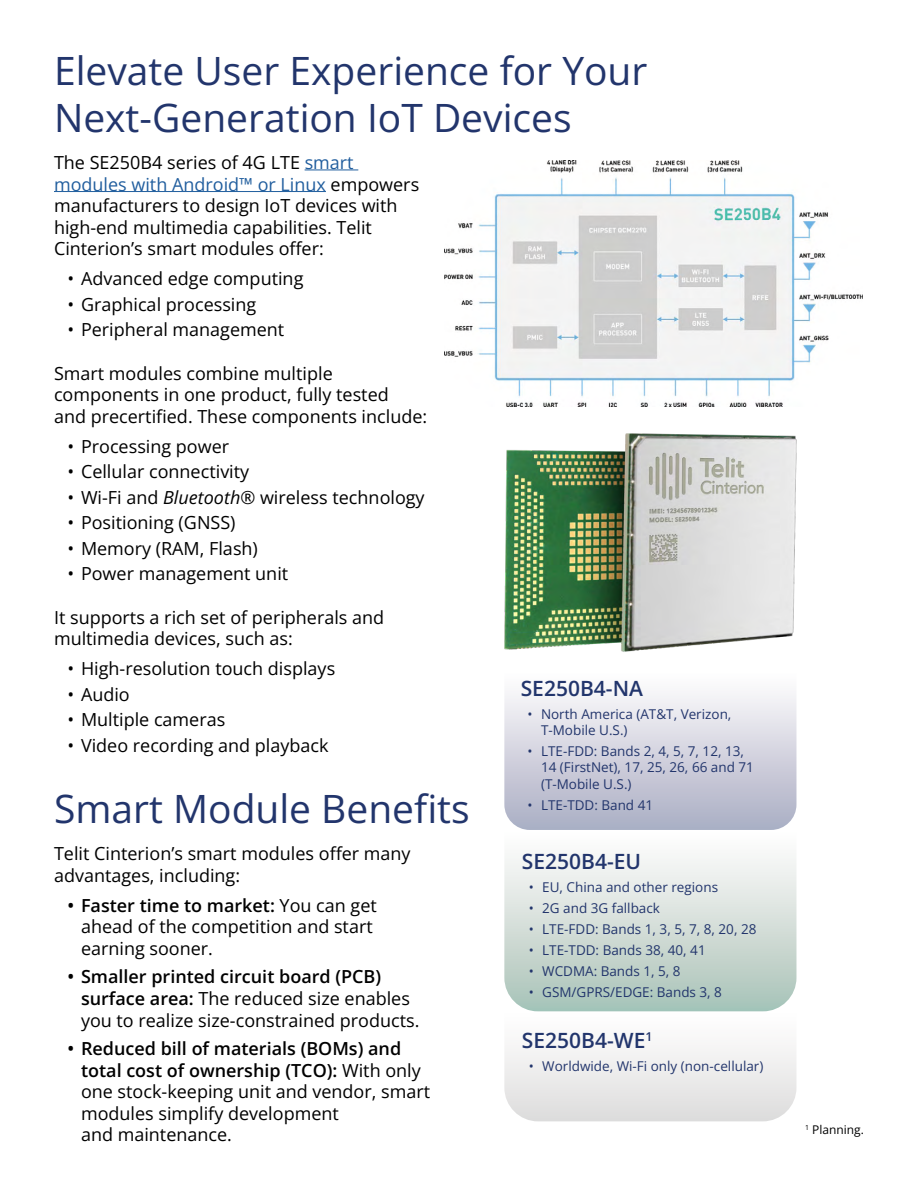
<style>
.page{position:relative;width:918px;height:1188px;background:#fff}
.page>*{position:absolute;margin:0;border:0;box-sizing:border-box;transform-origin:0 0}
.t1{font:39px/46.8px "Open Sans";color:#22356c}
.t2{font:600 21px "Open Sans";color:#22356c}
.t3{font:18px/21.6px "Open Sans";color:#000}
.t4{font:13.5px/16.2px "Open Sans";color:#22356c}
.t5{font:12px "Open Sans";color:#000}
.s1{color:#215e9e}
.s2{font-style:italic}
.s3{font-weight:600}
</style>
<div class="page">
<svg style="left:504px;top:858px;width:292px;height:153px;background:#d0dcd6"></svg>
<svg style="left:504px;top:1011px;width:292px;height:110px"></svg>
<hr style="left:305px;top:170px;width:53px;height:1px;background:#215e9e">
<hr style="left:54px;top:191px;width:272px;height:1px;background:#215e9e">
<svg style="left:504px;top:694px;width:292px;height:136px;background:#d0d0dd"></svg>
<img style="left:504px;top:433px;width:293px;height:219px">
<img style="left:444px;top:160px;width:419px;height:247px">
<h1 class="t1" style="left:54px;top:47px;width:595px">Elevate User Experience for Your<br>Next-Generation IoT Devices</h1>
<p class="t3" style="left:54px;top:151px;width:367px">The SE250B4 series of 4G LTE <span class="s1">smart modules with Android™ or Linux</span> empowers manufacturers to design IoT devices with high-end multimedia capabilities. Telit Cinterion’s smart modules offer:</p>
<p class="t3" style="left:68px;top:268px;width:237px">• Advanced edge computing</p>
<p class="t3" style="left:68px;top:293px;width:190px">• Graphical processing</p>
<p class="t3" style="left:68px;top:319px;width:218px">• Peripheral management</p>
<p class="t3" style="left:54px;top:362px;width:375px">Smart modules combine multiple components in one product, fully tested<br>and precertified. These components include:</p>
<p class="t3" style="left:68px;top:435px;width:163px">• Processing power</p>
<p class="t3" style="left:68px;top:461px;width:183px">• Cellular connectivity</p>
<p class="t3" style="left:68px;top:486px;width:359px">• Wi-Fi and <span class="s2">Bluetooth</span>® wireless technology</p>
<p class="t3" style="left:68px;top:512px;width:170px">• Positioning (GNSS)</p>
<p class="t3" style="left:68px;top:537px;width:192px">• Memory (RAM, Flash)</p>
<p class="t3" style="left:68px;top:563px;width:222px">• Power management unit</p>
<p class="t3" style="left:54px;top:606px;width:332px">It supports a rich set of peripherals and multimedia devices, such as:</p>
<p class="t3" style="left:68px;top:657px;width:269px">• High-resolution touch displays</p>
<p class="t3" style="left:68px;top:683px;width:64px">• Audio</p>
<p class="t3" style="left:68px;top:708px;width:159px">• Multiple cameras</p>
<p class="t3" style="left:68px;top:734px;width:263px">• Video recording and playback</p>
<p class="t2" style="left:521px;top:674px;width:124px">SE250B4-NA</p>
<p class="t4" style="left:541px;top:706px;width:192px;text-indent:-14px">• North America (AT&amp;T, Verizon,<br>T-Mobile U.S.)</p>
<p class="t4" style="left:541px;top:743px;width:214px;text-indent:-14px">• LTE-FDD: Bands 2, 4, 5, 7, 12, 13,<br>14 (FirstNet), 17, 25, 26, 66 and 71 (T-Mobile U.S.)</p>
<p class="t4" style="left:528px;top:796px;width:127px">• LTE-TDD: Band 41</p>
<h1 class="t1" style="left:54px;top:785px;width:417px">Smart Module Benefits</h1>
<p class="t3" style="left:54px;top:842px;width:358px">Telit Cinterion’s smart modules offer many advantages, including:</p>
<p class="t3" style="left:81px;top:894px;width:297px;text-indent:-14px"><span class="s3">• Faster time to market:</span> You can get ahead of the competition and start earning sooner.</p>
<p class="t3" style="left:81px;top:966px;width:340px;text-indent:-14px"><span class="s3">• Smaller printed circuit board (PCB) surface area:</span> The reduced size enables you to realize size-constrained products.</p>
<p class="t3" style="left:81px;top:1037px;width:351px;text-indent:-14px"><span class="s3">• Reduced bill of materials (BOMs) and total cost of ownership (TCO):</span> With only one stock-keeping unit and vendor, smart modules simplify development<br>and maintenance.</p>
<p class="t2" style="left:522px;top:847px;width:121px">SE250B4-EU</p>
<p class="t4" style="left:529px;top:879px;width:191px">• EU, China and other regions</p>
<p class="t4" style="left:529px;top:900px;width:133px">• 2G and 3G fallback</p>
<p class="t4" style="left:529px;top:921px;width:229px">• LTE-FDD: Bands 1, 3, 5, 7, 8, 20, 28</p>
<p class="t4" style="left:529px;top:942px;width:178px">• LTE-TDD: Bands 38, 40, 41</p>
<p class="t4" style="left:529px;top:963px;width:153px">• WCDMA: Bands 1, 5, 8</p>
<p class="t4" style="left:529px;top:984px;width:195px">• GSM/GPRS/EDGE: Bands 3, 8</p>
<p class="t2" style="left:522px;top:1026px;width:132px">SE250B4-WE<sup>1</sup></p>
<p class="t4" style="left:529px;top:1057px;width:236px">• Worldwide, Wi-Fi only (non-cellular)</p>
<p class="t5" style="left:805px;top:1121px;width:60px"><sup>1</sup> Planning.</p>
</div>
